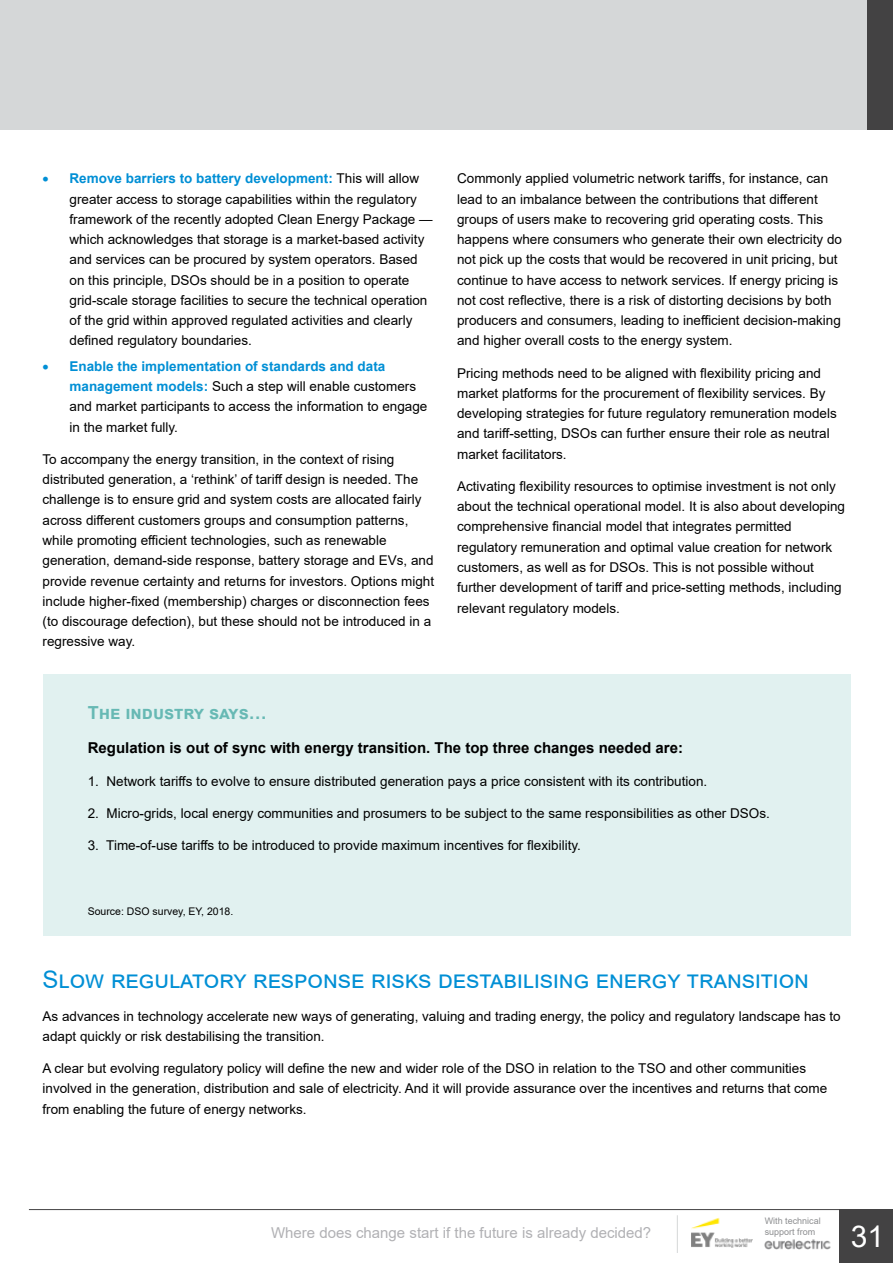
<style>
.page{position:relative;width:893px;height:1263px;background:#fff}
.page>*{position:absolute;margin:0;border:0;box-sizing:border-box;transform-origin:0 0}
.t1{font:30px "Arial";color:#fff}
.t2{font:24px "Arial";color:#008fd5}
.t3{font:700 18px "Arial";color:#67b9b4}
.t4{font:700 15px "Arial";color:#000}
.t5{font:15px "Arial";color:#b1b1b4}
.t6{font:13.5px/20.2px "Arial";color:#000}
.t7{font:10.5px "Arial";color:#000}
.t8{font:9px/10.8px "Arial";color:#8d8e90}
.s1{color:#008fd5}
.s2{font-weight:700;color:#008fd5}
</style>
<div class="page">
<div style="left:839px;top:1209px;width:54px;height:54px;background:#434243"></div>
<hr style="left:29px;top:1209px;width:864px;height:1px;background:#434243">
<hr style="left:677px;top:1215px;width:1px;height:38px;background:#d5d7d8">
<div style="left:0;top:0;width:893px;height:130px;background:#d5d7d8"></div>
<div style="left:867px;top:0;width:26px;height:129px;background:#434243"></div>
<img style="left:692px;top:1218px;width:61px;height:30px">
<img style="left:764px;top:1239px;width:67px;height:11px">
<div style="left:43px;top:674px;width:807px;height:261px;background:#e1f1f0"></div>
<p class="t6" style="left:70px;top:168px;width:365px;text-indent:-27px"><span class="s1">•</span> <span class="s2">Remove barriers to battery development:</span> This will allow greater access to storage capabilities within the regulatory framework of the recently adopted Clean Energy Package — which acknowledges that storage is a market-based activity and services can be procured by system operators. Based on this principle, DSOs should be in a position to operate grid-scale storage facilities to secure the technical operation of the grid within approved regulated activities and clearly defined regulatory boundaries.</p>
<p class="t6" style="left:70px;top:356px;width:359px;text-indent:-27px"><span class="s1">•</span> <span class="s2">Enable the implementation of standards and data management models:</span> Such a step will enable customers and market participants to access the information to engage in the market fully.</p>
<p class="t6" style="left:43px;top:449px;width:393px">To accompany the energy transition, in the context of rising distributed generation, a ‘rethink’ of tariff design is needed. The challenge is to ensure grid and system costs are allocated fairly across different customers groups and consumption patterns, while promoting efficient technologies, such as renewable generation, demand-side response, battery storage and EVs, and provide revenue certainty and returns for investors. Options might include higher-fixed (membership) charges or disconnection fees (to discourage defection), but these should not be introduced in a regressive way.</p>
<p class="t6" style="left:457px;top:168px;width:386px">Commonly applied volumetric network tariffs, for instance, can lead to an imbalance between the contributions that different groups of users make to recovering grid operating costs. This happens where consumers who generate their own electricity do not pick up the costs that would be recovered in unit pricing, but continue to have access to network services. If energy pricing is not cost reflective, there is a risk of distorting decisions by both producers and consumers, leading to inefficient decision-making and higher overall costs to the energy system.</p>
<p class="t6" style="left:457px;top:363px;width:381px">Pricing methods need to be aligned with flexibility pricing and market platforms for the procurement of flexibility services. By developing strategies for future regulatory remuneration models and tariff-setting, DSOs can further ensure their role as neutral market facilitators.</p>
<p class="t6" style="left:457px;top:476px;width:389px">Activating flexibility resources to optimise investment is not only about the technical operational model. It is also about developing comprehensive financial model that integrates permitted regulatory remuneration and optimal value creation for network customers, as well as for DSOs. This is not possible without further development of tariff and price-setting methods, including relevant regulatory models.</p>
<h3 class="t3" style="left:88px;top:700px;width:181px">The industry says…</h3>
<p class="t4" style="left:88px;top:737px;width:597px">Regulation is out of sync with energy transition. The top three changes needed are:</p>
<p class="t6" style="left:88px;top:770px;width:621px">1. Network tariffs to evolve to ensure distributed generation pays a price consistent with its contribution.</p>
<p class="t6" style="left:88px;top:803px;width:683px">2. Micro-grids, local energy communities and prosumers to be subject to the same responsibilities as other DSOs.</p>
<p class="t6" style="left:88px;top:835px;width:495px">3. Time-of-use tariffs to be introduced to provide maximum incentives for flexibility.</p>
<p class="t7" style="left:88px;top:903px;width:147px">Source: DSO survey, EY, 2018.</p>
<h2 class="t2" style="left:43px;top:963px;width:768px">Slow regulatory response risks destabilising energy transition</h2>
<p class="t6" style="left:43px;top:1006px;width:800px">As advances in technology accelerate new ways of generating, valuing and trading energy, the policy and regulatory landscape has to adapt quickly or risk destabilising the transition.</p>
<p class="t6" style="left:43px;top:1058px;width:786px">A clear but evolving regulatory policy will define the new and wider role of the DSO in relation to the TSO and other communities involved in the generation, distribution and sale of electricity. And it will provide assurance over the incentives and returns that come from enabling the future of energy networks.</p>
<p class="t5" style="left:271px;top:1222px;width:382px">Where does change start if the future is already decided?</p>
<p class="t8" style="left:765px;top:1216px;width:58px">With technical support from</p>
<h1 class="t1" style="left:851px;top:1216px;width:35px">31</h1>
</div>
